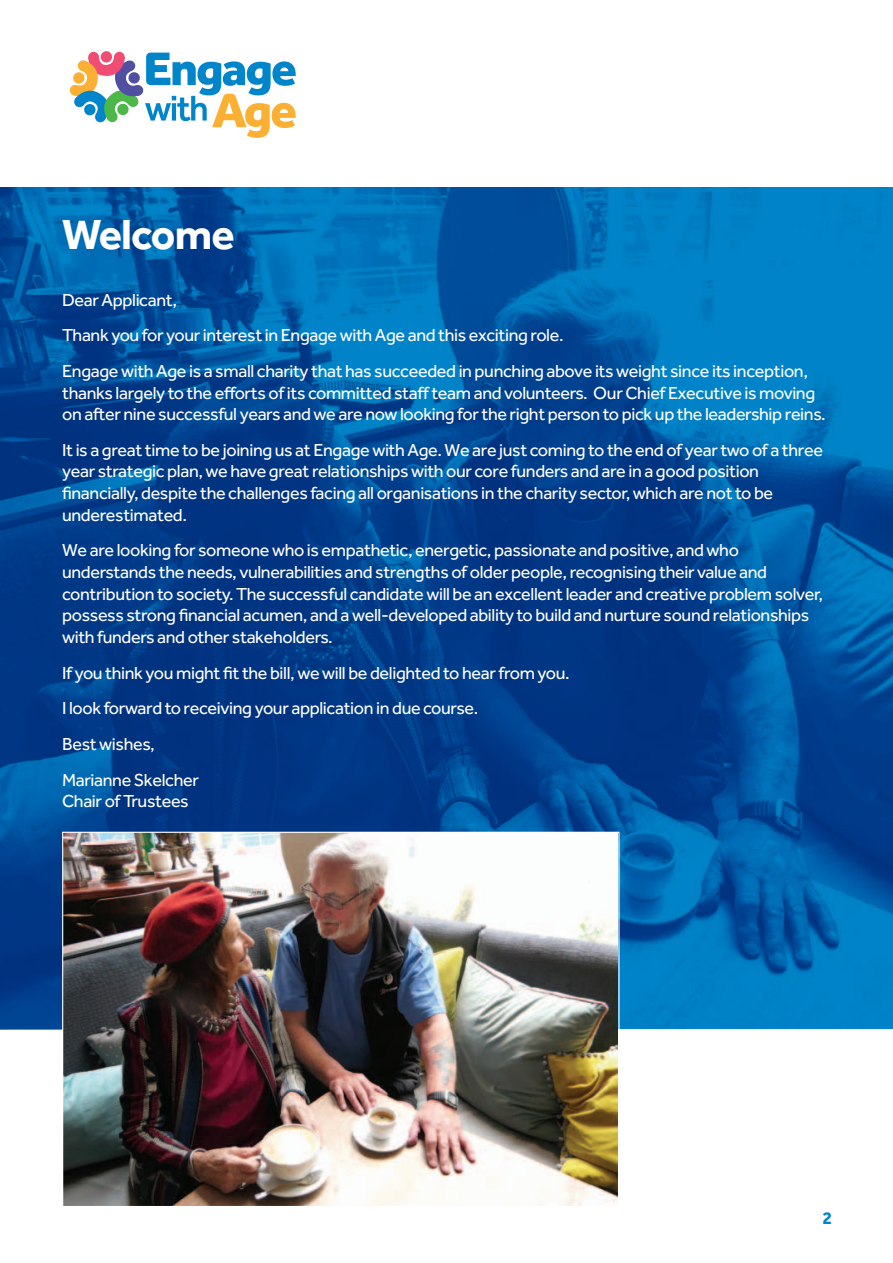
<style>
.page{position:relative;width:893px;height:1263px;background:#fff}
.page>*{position:absolute;margin:0;border:0;box-sizing:border-box;transform-origin:0 0}
.t1{font:700 43.5px "Effra";letter-spacing:-.02em;color:#fff}
.t2{font:18px/21.6px "Effra";letter-spacing:-.02em;color:#fff}
.t3{font:700 18px "Effra";color:#0085ca}
</style>
<div class="page">
<img style="left:0;top:188px;width:893px;height:841px">
<div style="left:101px;top:51px;width:11px;height:12px;background:#f04c74;border-radius:50%"></div>
<svg style="left:70px;top:53px;width:226px;height:85px"></svg>
<img style="left:64px;top:834px;width:553px;height:371px">
<p class="t1" style="left:62px;top:207px;width:174px">Welcome</p>
<p class="t2" style="left:62px;top:288px;width:116px">Dear Applicant,</p>
<p class="t2" style="left:62px;top:324px;width:503px">Thank you for your interest in Engage with Age and this exciting role.</p>
<p class="t2" style="left:62px;top:360px;width:765px">Engage with Age is a small charity that has succeeded in punching above its weight since its inception, thanks largely to the efforts of its committed staff team and volunteers. Our Chief Executive is moving on after nine successful years and we are now looking for the right person to pick up the leadership reins.</p>
<p class="t2" style="left:62px;top:439px;width:762px">It is a great time to be joining us at Engage with Age. We are just coming to the end of year two of a three year strategic plan, we have great relationships with our core funders and are in a good position financially, despite the challenges facing all organisations in the charity sector, which are not to be underestimated.</p>
<p class="t2" style="left:62px;top:539px;width:762px">We are looking for someone who is empathetic, energetic, passionate and positive, and who understands the needs, vulnerabilities and strengths of older people, recognising their value and contribution to society. The successful candidate will be an excellent leader and creative problem solver, possess strong financial acumen, and a well-developed ability to build and nurture sound relationships with funders and other stakeholders.</p>
<p class="t2" style="left:62px;top:661px;width:509px">If you think you might fit the bill, we will be delighted to hear from you.</p>
<p class="t2" style="left:62px;top:697px;width:418px">I look forward to receiving your application in due course.</p>
<p class="t2" style="left:62px;top:733px;width:94px">Best wishes,</p>
<p class="t2" style="left:62px;top:768px;width:138px">Marianne Skelcher</p>
<p class="t2" style="left:62px;top:790px;width:128px">Chair of Trustees</p>
<p class="t3" style="left:823px;top:1207px;width:11px">2</p>
</div>
